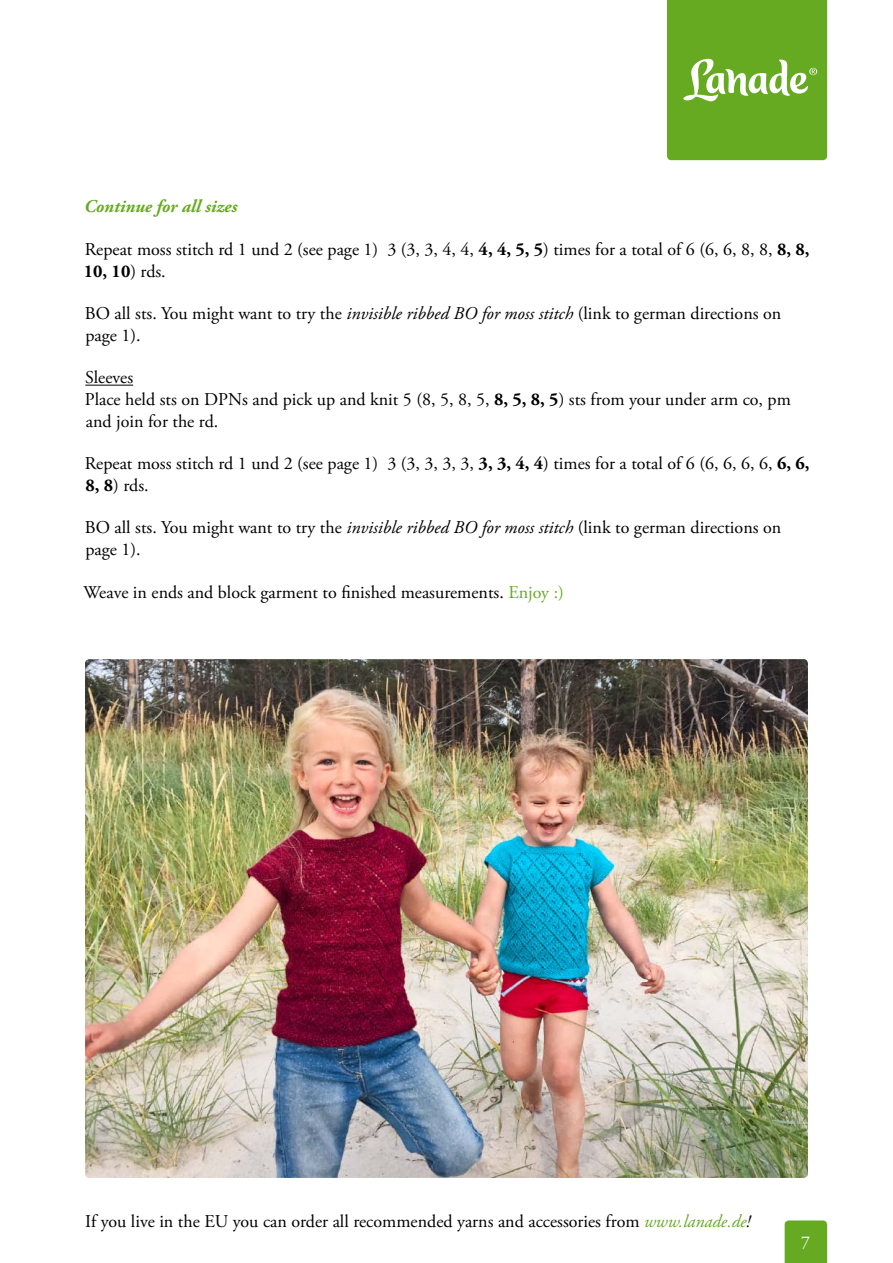
<style>
.page{position:relative;width:893px;height:1263px;background:#fff}
.page>*{position:absolute;margin:0;border:0;box-sizing:border-box;transform-origin:0 0}
.t1{font:18px/21.6px "Adobe Garamond Pro";color:#000}
.t2{font:italic 700 18px "Adobe Garamond Pro";color:#6a2}
.t3{font:18px "Adobe Garamond Pro";color:#fff}
.s1{font-weight:700}
.s2{font-style:italic}
.s3{color:#6a2}
.s4{font-style:italic;color:#6a2}
</style>
<div class="page">
<svg style="left:667px;top:0;width:160px;height:160px;background:#70af30"></svg>
<div style="left:785px;top:1220px;width:42px;height:43px;background:#6a2"></div>
<hr style="left:85px;top:385px;width:48px;height:1px;background:#000">
<img style="left:85px;top:659px;width:723px;height:519px">
<p class="t2" style="left:84px;top:196px;width:155px">Continue for all sizes</p>
<p class="t1" style="left:84px;top:239px;width:727px">Repeat moss stitch rd 1 und 2 (see page 1) 3 (3, 3, 4, 4, <span class="s1">4, 4, 5, 5</span>) times for a total of 6 (6, 6, 8, 8, <span class="s1">8, 8,<br>10, 10</span>) rds.</p>
<p class="t1" style="left:85px;top:303px;width:698px">BO all sts. You might want to try the <span class="s2">invisible ribbed BO for moss stitch</span> (link to german directions on page 1).</p>
<p class="t1" style="left:85px;top:367px;width:707px">Sleeves<br>Place held sts on DPNs and pick up and knit 5 (8, 5, 8, 5, <span class="s1">8, 5, 8, 5</span>) sts from your under arm co, pm and join for the rd.</p>
<p class="t1" style="left:85px;top:453px;width:726px">Repeat moss stitch rd 1 und 2 (see page 1) 3 (3, 3, 3, 3, <span class="s1">3, 3, 4, 4</span>) times for a total of 6 (6, 6, 6, 6, <span class="s1">6, 6,<br>8, 8</span>) rds.</p>
<p class="t1" style="left:85px;top:517px;width:698px">BO all sts. You might want to try the <span class="s2">invisible ribbed BO for moss stitch</span> (link to german directions on page 1).</p>
<p class="t1" style="left:83px;top:582px;width:482px">Weave in ends and block garment to finished measurements. <span class="s3">Enjoy :)</span></p>
<p class="t1" style="left:85px;top:1211px;width:667px">If you live in the EU you can order all recommended yarns and accessories from <span class="s4">www.lanade.de</span><span class="s2">!</span></p>
<p class="t3" style="left:801px;top:1232px;width:10px">7</p>
</div>
